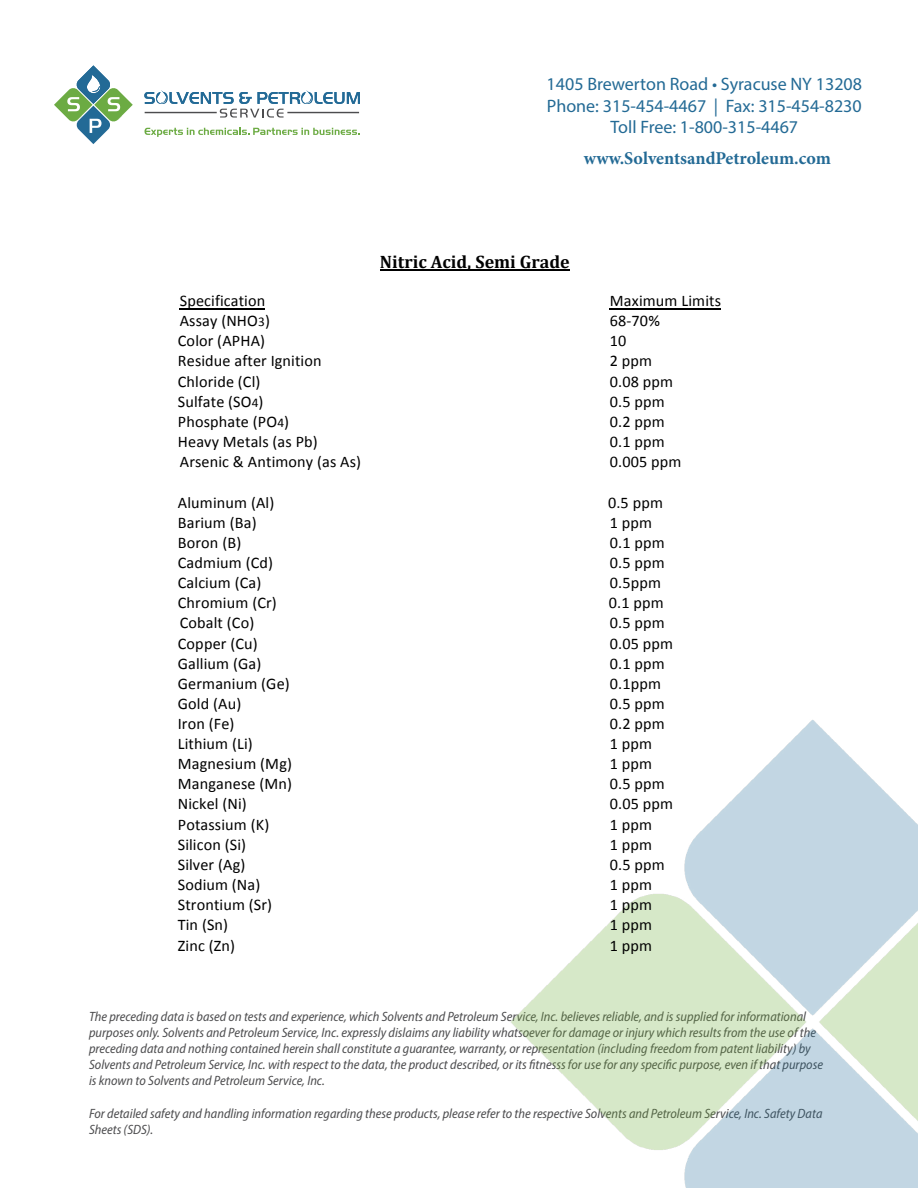
<style>
.page{position:relative;width:918px;height:1188px;background:#fff}
.page>*{position:absolute;margin:0;border:0;box-sizing:border-box;transform-origin:0 0}
.t1{font:18px/21.6px "Myriad Pro";color:#236a95;text-align:center}
.t2{font:700 18px "Minion Pro";color:#236a95}
.t3{font:700 18px "Cambria";color:#000}
.t4{font:16.2px/20.1px "Calibri";letter-spacing:.01em;color:#000}
.t5{font:italic semi-condensed 13.5px/16.2px "Myriad Pro";color:#4d4d4f}
.s1{font-size:13.35px}
</style>
<div class="page">
<svg style="left:54px;top:65px;width:79px;height:79px"></svg>
<svg style="left:144px;top:91px;width:216px;height:27px"></svg>
<hr style="left:287px;top:112px;width:72px;height:1px;background:#4d4d4f">
<hr style="left:145px;top:112px;width:72px;height:1px;background:#4d4d4f">
<svg style="left:145px;top:128px;width:214px;height:9px"></svg>
<img style="left:510px;top:720px;width:408px;height:468px">
<hr style="left:380px;top:270px;width:190px;height:1px;background:#000">
<hr style="left:610px;top:308px;width:111px;height:1px;background:#000">
<hr style="left:180px;top:308px;width:85px;height:1px;background:#000">
<h1 class="t1" style="left:547px;top:73px;width:317px">1405 Brewerton Road • Syracuse NY 13208<br>Phone: 315-454-4467 | Fax: 315-454-8230<br>Toll Free: 1-800-315-4467</h1>
<h1 class="t2" style="left:584px;top:146px;width:249px">www.SolventsandPetroleum.com</h1>
<p class="t4" style="left:178px;top:291px;width:185px">Specification<br>Assay (NHO<span class="s1">3</span>)<br>Color (APHA)<br>Residue after Ignition<br>Chloride (Cl)<br>Sulfate (SO<span class="s1">4</span>)<br>Phosphate (PO<span class="s1">4</span>)<br>Heavy Metals (as Pb)<br>Arsenic &amp; Antimony (as As)</p>
<p class="t4" style="left:178px;top:492px;width:116px">Aluminum (Al)<br>Barium (Ba)<br>Boron (B)<br>Cadmium (Cd)<br>Calcium (Ca)<br>Chromium (Cr)<br>Cobalt (Co)<br>Copper (Cu)<br>Gallium (Ga)<br>Germanium (Ge)<br>Gold (Au)<br>Iron (Fe)<br>Lithium (Li)<br>Magnesium (Mg)<br>Manganese (Mn)<br>Nickel (Ni)<br>Potassium (K)<br>Silicon (Si)<br>Silver (Ag)<br>Sodium (Na)<br>Strontium (Sr)<br>Tin (Sn)<br>Zinc (Zn)</p>
<h1 class="t3" style="left:380px;top:251px;width:191px">Nitric Acid, Semi Grade</h1>
<p class="t4" style="left:610px;top:291px;width:113px">Maximum Limits<br>68--‐70%<br>10<br>2 ppm<br>0.08 ppm<br>0.5 ppm<br>0.2 ppm<br>0.1 ppm<br>0.005 ppm</p>
<p class="t4" style="left:608px;top:492px;width:67px">0.5 ppm<br>1 ppm<br>0.1 ppm<br>0.5 ppm<br>0.5ppm<br>0.1 ppm<br>0.5 ppm<br>0.05 ppm<br>0.1 ppm<br>0.1ppm<br>0.5 ppm<br>0.2 ppm<br>1 ppm<br>1 ppm<br>0.5 ppm<br>0.05 ppm<br>1 ppm<br>1 ppm<br>0.5 ppm<br>1 ppm<br>1 ppm<br>1 ppm</p>
<p class="t4" style="left:610px;top:935px;width:44px">1 ppm</p>
<p class="t5" style="left:89px;top:1008px;width:735px">The preceding data is based on tests and experience, which Solvents and Petroleum Service, Inc. believes reliable, and is supplied for informational purposes only. Solvents and Petroleum Service, Inc. expressly dislaims any liability whatsoever for damage or injury which results from the use of the preceding data and nothing contained herein shall constitute a guarantee, warranty, or representation (including freedom from patent liability) by Solvents and Petroleum Service, Inc. with respect to the data, the product described, or its fitnesss for use for any specific purpose, even if that purpose is known to Solvents and Petroleum Service, Inc.</p>
<p class="t5" style="left:89px;top:1105px;width:735px">For detailed safety and handling information regarding these products, please refer to the respective Solvents and Petroleum Service, Inc. Safety Data<br>Sheets (SDS).</p>
</div>
